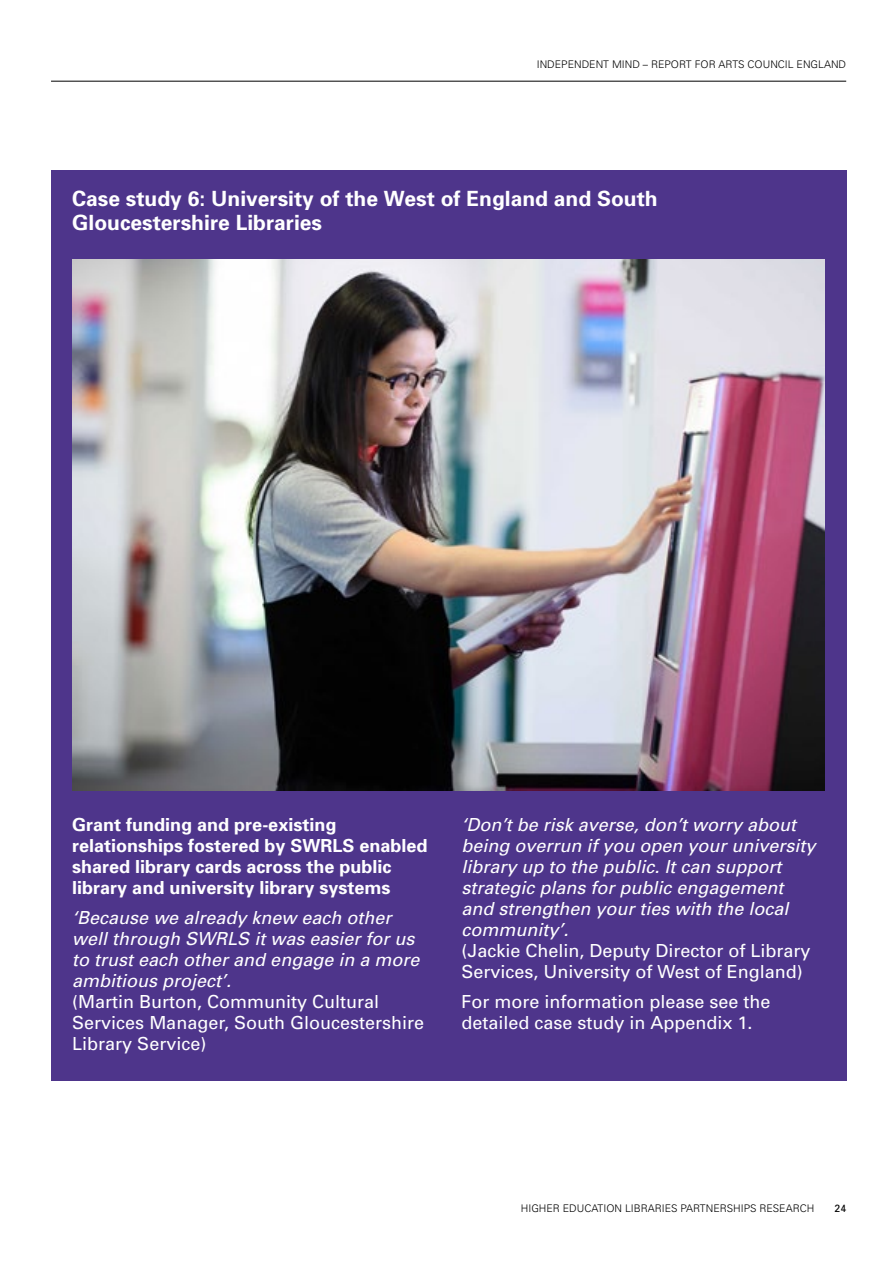
<style>
.page{position:relative;width:893px;height:1263px;background:#fff}
.page>*{position:absolute;margin:0;border:0;box-sizing:border-box;transform-origin:0 0}
.t1{font:700 21px/24px "Univers";color:#fff}
.t2{font:italic 18px/21px "Univers";color:#fff}
.t3{font:18px/21px "Univers";color:#fff}
.t4{font:700 18px/21px "Univers";color:#fff}
.t5{font:300 10.5px "Univers";color:#000}
.t6{font:10.5px "Univers";color:#000}
</style>
<div class="page">
<hr style="left:51px;top:81px;width:795px;height:1px;background:#000">
<div style="left:51px;top:170px;width:795px;height:910px;background:#4e358b"></div>
<img style="left:72px;top:259px;width:753px;height:532px">
<p class="t5" style="left:537px;top:58px;width:311px">INDEPENDENT MIND – REPORT FOR ARTS COUNCIL ENGLAND</p>
<p class="t1" style="left:72px;top:186px;width:587px">Case study 6: University of the West of England and South<br>Gloucestershire Libraries</p>
<p class="t4" style="left:72px;top:814px;width:357px">Grant funding and pre-existing relationships fostered by SWRLS enabled shared library cards across the public library and university library systems</p>
<p class="t2" style="left:72px;top:906px;width:349px">‘Because we already knew each other well through SWRLS it was easier for us to trust each other and engage in a more ambitious project’.</p>
<p class="t3" style="left:72px;top:990px;width:353px">(Martin Burton, Community Cultural<br>Services Manager, South Gloucestershire<br>Library Service)</p>
<p class="t2" style="left:461px;top:814px;width:356px">‘Don’t be risk averse, don’t worry about being overrun if you open your university library up to the public. It can support strategic plans for public engagement and strengthen your ties with the local community’.</p>
<p class="t3" style="left:461px;top:940px;width:351px">(Jackie Chelin, Deputy Director of Library<br>Services, University of West of England)</p>
<p class="t3" style="left:461px;top:991px;width:311px">For more information please see the detailed case study in Appendix 1.</p>
<p class="t5" style="left:521px;top:1202px;width:295px">HIGHER EDUCATION LIBRARIES PARTNERSHIPS RESEARCH</p>
<p class="t6" style="left:834px;top:1202px;width:13px">24</p>
</div>
